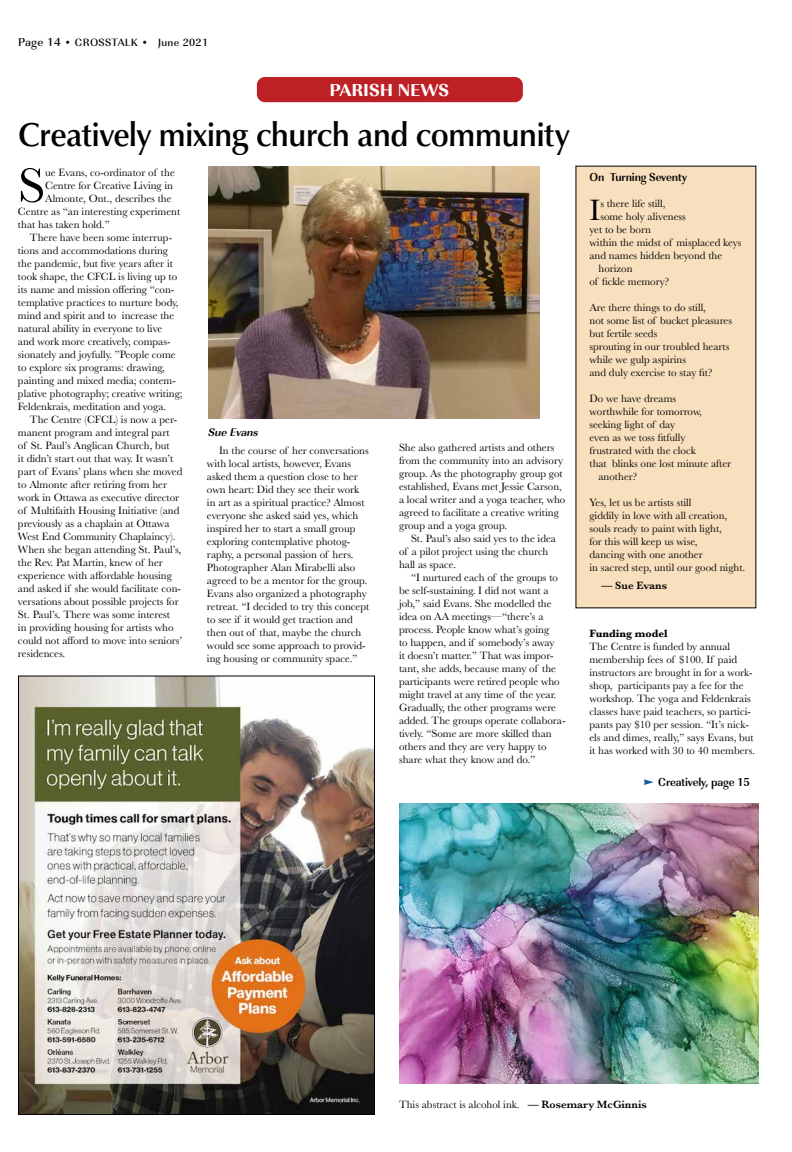
<style>
.page{position:relative;width:792px;height:1152px;background:#fff}
.page>*{position:absolute;margin:0;border:0;box-sizing:border-box;transform-origin:0 0}
.t1{font:50.3px "Baskerville";color:#000}
.t2{font:500 34px "Classico URW";letter-spacing:-.01em;color:#000;scale:.95 1}
.t3{font:30.6px "Baskerville";color:#000}
.t4{font:700 expanded 18px "Imperial URW";color:#fff}
.t5{font:700 12px "Imperial URW";letter-spacing:-.01em;color:#000;scale:.95 1}
.t6{font:italic 700 11.5px "Imperial URW";color:#000}
.t7{font:11px/13px "Baskerville";color:#000}
.t8{font:500 11px "Imperial URW";letter-spacing:.03em;color:#000}
.t9{font:700 11px "Baskerville";color:#000}
.t10{font:600 11px "Baskerville";color:#000}
.s1{font-size:12px}
.s2{font-style:inherit}
.s3{font-weight:600}
</style>
<div class="page">
<div style="left:576px;top:166px;width:180px;height:442px;background:#f8dfbd"></div>
<img style="left:208px;top:166px;width:332px;height:252px">
<div style="left:256px;top:76px;width:268px;height:27px;background:#bd2025;border-radius:9px"></div>
<div style="left:255px;top:75px;width:270px;height:29px;border:2px solid #fff;border-radius:9px"></div>
<img style="left:20px;top:678px;width:353px;height:435px">
<div style="left:18px;top:676px;width:357px;height:439px;border:1px solid #000"></div>
<img style="left:399px;top:803px;width:360px;height:280px">
<p class="t8" style="left:18px;top:34px;width:192px"><span class="s1">Page 14</span> • CROSSTALK <span class="s2">•</span> June 2021</p>
<h3 class="t4" style="left:330px;top:76px;width:121px">PARISH NEWS</h3>
<h2 class="t2" style="left:18px;top:109px;width:582px">Creatively mixing church and community</h2>
<h1 class="t1" style="left:18px;top:154px;width:29px">S</h1>
<p class="t7" style="left:45px;top:166px;width:131px">ue Evans, co-ordinator of the</p>
<p class="t7" style="left:45px;top:179px;width:129px">Centre for Creative Living in</p>
<p class="t7" style="left:45px;top:192px;width:128px">Almonte, Ont., describes the</p>
<p class="t7" style="left:18px;top:205px;width:164px">Centre as “an interesting experiment</p>
<p class="t7" style="left:18px;top:218px;width:93px">that has taken hold.”</p>
<p class="t7" style="left:30px;top:231px;width:144px">There have been some interrup-</p>
<p class="t7" style="left:18px;top:244px;width:152px">tions and accommodations during</p>
<p class="t7" style="left:18px;top:257px;width:157px">the pandemic, but five years after it</p>
<p class="t7" style="left:18px;top:270px;width:161px">took shape, the CFCL is living up to</p>
<p class="t7" style="left:18px;top:283px;width:158px">its name and mission offering “con-</p>
<p class="t7" style="left:18px;top:296px;width:162px">templative practices to nurture body,</p>
<p class="t7" style="left:18px;top:309px;width:158px">mind and spirit and to increase the</p>
<p class="t7" style="left:18px;top:322px;width:146px">natural ability in everyone to live</p>
<p class="t7" style="left:18px;top:335px;width:154px">and work more creatively, compas-</p>
<p class="t7" style="left:18px;top:348px;width:159px">sionately and joyfully. ”People come</p>
<p class="t7" style="left:18px;top:361px;width:149px">to explore six programs: drawing,</p>
<p class="t7" style="left:18px;top:374px;width:159px">painting and mixed media; contem-</p>
<p class="t7" style="left:18px;top:387px;width:166px">plative photography; creative writing;</p>
<p class="t7" style="left:18px;top:400px;width:150px">Feldenkrais, meditation and yoga.</p>
<p class="t7" style="left:30px;top:413px;width:149px">The Centre (CFCL) is now a per-</p>
<p class="t7" style="left:18px;top:426px;width:153px">manent program and integral part</p>
<p class="t7" style="left:18px;top:439px;width:153px">of St. Paul’s Anglican Church, but</p>
<p class="t7" style="left:18px;top:452px;width:157px">it didn’t start out that way. It wasn’t</p>
<p class="t7" style="left:18px;top:465px;width:166px">part of Evans’ plans when she moved</p>
<p class="t7" style="left:18px;top:478px;width:151px">to Almonte after retiring from her</p>
<p class="t7" style="left:18px;top:491px;width:163px">work in Ottawa as executive director</p>
<p class="t7" style="left:18px;top:504px;width:163px">of Multifaith Housing Initiative (and</p>
<p class="t7" style="left:18px;top:517px;width:153px">previously as a chaplain at Ottawa</p>
<p class="t7" style="left:18px;top:530px;width:159px">West End Community Chaplaincy).</p>
<p class="t7" style="left:18px;top:543px;width:165px">When she began attending St. Paul’s,</p>
<p class="t7" style="left:18px;top:556px;width:146px">the Rev. Pat Martin, knew of her</p>
<p class="t7" style="left:18px;top:569px;width:155px">experience with affordable housing</p>
<p class="t7" style="left:18px;top:582px;width:164px">and asked if she would facilitate con-</p>
<p class="t7" style="left:18px;top:595px;width:162px">versations about possible projects for</p>
<p class="t7" style="left:18px;top:608px;width:154px">St. Paul’s. There was some interest</p>
<p class="t7" style="left:18px;top:621px;width:157px">in providing housing for artists who</p>
<p class="t7" style="left:18px;top:634px;width:166px">could not afford to move into seniors’</p>
<p class="t7" style="left:18px;top:647px;width:49px">residences.</p>
<p class="t6" style="left:208px;top:424px;width:52px">Sue Evans</p>
<p class="t7" style="left:207px;top:444px;width:164px;text-indent:12px">In the course of her conversations with local artists, however, Evans asked them a question close to her own heart: Did they see their work in art as a spiritual practice? Almost everyone she asked said yes, which inspired her to start a small group exploring contemplative photog&shy;raphy, a personal passion of hers.<br>Photographer Alan Mirabelli also agreed to be a mentor for the group.<br>Evans also organized a photography retreat. “I decided to try this concept to see if it would get traction and then out of that, maybe the church would see some approach to provid&shy;ing housing or community space.”</p>
<p class="t7" style="left:399px;top:441px;width:168px">She also gathered artists and others from the community into an advisory group. As the photography group got established, Evans met Jessie Carson, a local writer and a yoga teacher, who agreed to facilitate a creative writing group and a yoga group.</p>
<p class="t7" style="left:399px;top:532px;width:159px;text-indent:12px">St. Paul’s also said yes to the idea of a pilot project using the church hall as space.</p>
<p class="t7" style="left:399px;top:571px;width:168px;text-indent:12px">“I nurtured each of the groups to be self-sustaining. I did not want a job,” said Evans. She modelled the idea on AA meetings—“there’s a process. People know what’s going<br>to happen, and if somebody’s away<br>it doesn’t matter.” That was impor&shy;tant, she adds, because many of the participants were retired people who might travel at any time of the year.<br>Gradually, the other programs were added. The groups operate collabora&shy;tively. “Some are more skilled than others and they are very happy to share what they know and do.”</p>
<p class="t5" style="left:590px;top:168px;width:104px">On Turning Seventy</p>
<h3 class="t3" style="left:590px;top:191px;width:12px">I</h3>
<p class="t7" style="left:600px;top:197px;width:67px">s there life still,</p>
<p class="t7" style="left:600px;top:210px;width:87px">some holy aliveness</p>
<p class="t7" style="left:589px;top:223px;width:63px">yet to be born</p>
<p class="t7" style="left:589px;top:236px;width:154px">within the midst of misplaced keys</p>
<p class="t7" style="left:589px;top:249px;width:134px">and names hidden beyond the</p>
<p class="t7" style="left:598px;top:262px;width:36px">horizon</p>
<p class="t7" style="left:589px;top:275px;width:81px">of fickle memory?</p>
<p class="t7" style="left:589px;top:301px;width:144px">Are there things to do still,<br>not some list of bucket pleasures but fertile seeds<br>sprouting in our troubled hearts while we gulp aspirins<br>and duly exercise to stay fit?</p>
<p class="t7" style="left:589px;top:392px;width:88px">Do we have dreams</p>
<p class="t7" style="left:589px;top:405px;width:114px">worthwhile for tomorrow,</p>
<p class="t7" style="left:589px;top:418px;width:87px">seeking light of day</p>
<p class="t7" style="left:589px;top:431px;width:98px">even as we toss fitfully</p>
<p class="t7" style="left:589px;top:444px;width:108px">frustrated with the clock</p>
<p class="t7" style="left:589px;top:457px;width:143px">that blinks one lost minute after</p>
<p class="t7" style="left:598px;top:470px;width:40px">another?</p>
<p class="t7" style="left:589px;top:496px;width:157px">Yes, let us be artists still<br>giddily in love with all creation, souls ready to paint with light,<br>for this will keep us wise,<br>dancing with one another<br>in sacred step, until our good night.</p>
<p class="t10" style="left:601px;top:577px;width:67px">— Sue Evans</p>
<p class="t9" style="left:590px;top:626px;width:80px">Funding model</p>
<p class="t7" style="left:590px;top:641px;width:167px">The Centre is funded by annual membership fees of $100. If paid instructors are brought in for a work&shy;shop, participants pay a fee for the workshop. The yoga and Feldenkrais classes have paid teachers, so partici&shy;pants pay $10 per session. “It’s nick&shy;els and dimes, really,” says Evans, but it has worked with 30 to 40 members.</p>
<p class="t5" style="left:658px;top:773px;width:98px">Creatively, page 15</p>
<p class="t7" style="left:399px;top:1098px;width:249px">This abstract is alcohol ink. <span class="s3">— Rosemary McGinnis</span></p>
</div>
